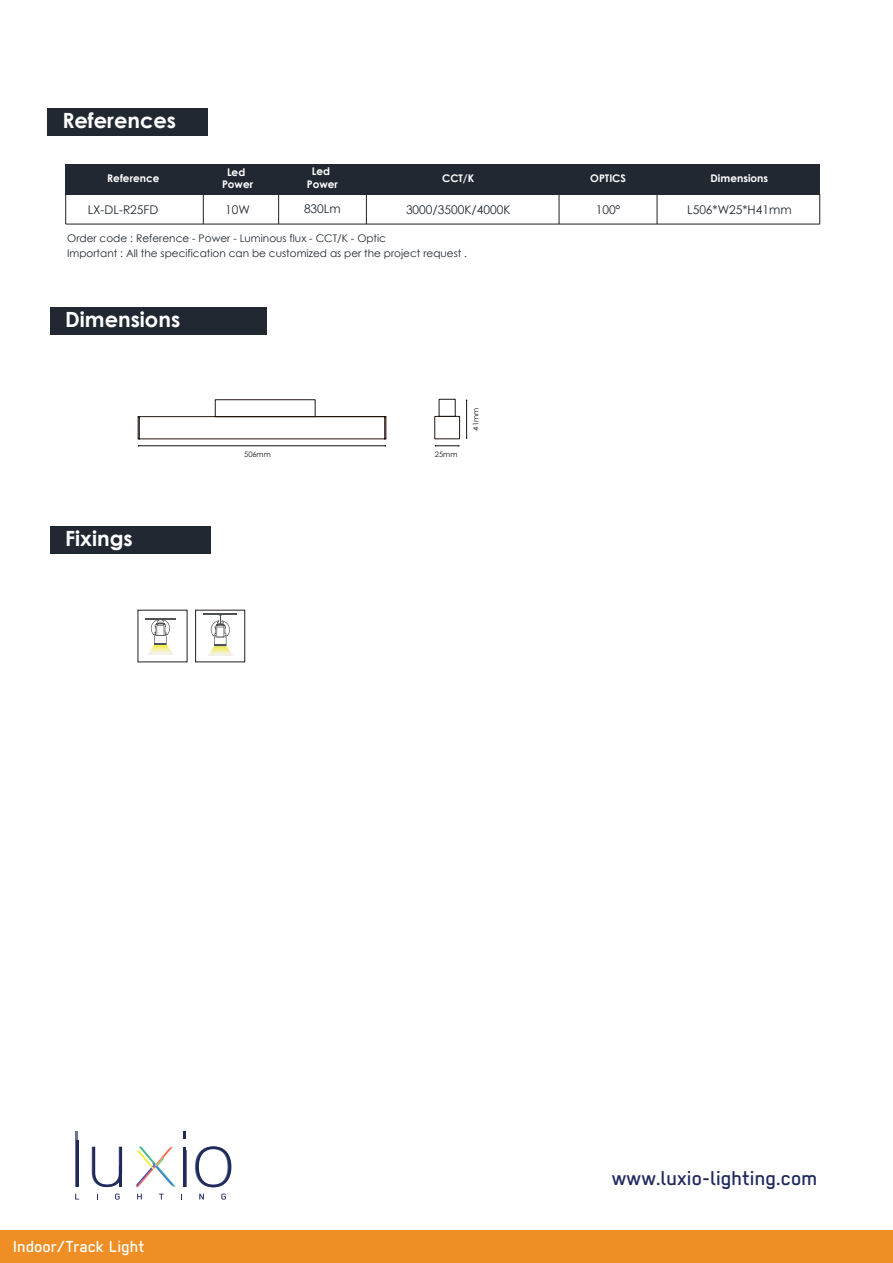
<style>
.page{position:relative;width:893px;height:1263px;background:#fff}
.page>*{position:absolute;margin:0;border:0;box-sizing:border-box;transform-origin:0 0}
.t1{font:500 22.5px "Regular";color:#20295c}
.t2{font:700 21px "Century Gothic";color:#fff}
.t3{font:500 18px "Regular";color:#fff}
.t4{font:12px "Century Gothic";color:#212832}
.t5{font:10.5px/15px "Century Gothic";color:#212832}
.t6{font:700 10.5px/12.6px "Century Gothic";color:#fff;text-align:center}
.t7{font:7.5px "Century Gothic";color:#111416}
</style>
<div class="page">
<div style="left:50px;top:307px;width:217px;height:28px;background:#212832"></div>
<div style="left:50px;top:526px;width:161px;height:28px;background:#212832"></div>
<div style="left:47px;top:108px;width:161px;height:28px;background:#212832"></div>
<hr style="left:66px;top:224px;width:754px;height:1px;background:#231f20">
<hr style="left:819px;top:194px;width:1px;height:30px;background:#231f20">
<hr style="left:203px;top:194px;width:1px;height:30px;background:#231f20">
<hr style="left:278px;top:194px;width:1px;height:30px;background:#231f20">
<hr style="left:366px;top:194px;width:1px;height:30px;background:#231f20">
<hr style="left:559px;top:194px;width:1px;height:30px;background:#231f20">
<hr style="left:657px;top:194px;width:1px;height:30px;background:#231f20">
<hr style="left:65px;top:194px;width:1px;height:30px;background:#231f20">
<div style="left:65px;top:164px;width:755px;height:30px;background:#212832"></div>
<div style="left:1px;top:1230px;width:892px;height:33px;background:#ee8e24"></div>
<svg style="left:136px;top:1147px;width:40px;height:40px"></svg>
<hr style="left:183px;top:1147px;width:2px;height:40px;background:#20295c">
<hr style="left:76px;top:1140px;width:3px;height:47px;background:#20295c">
<hr style="left:75px;top:1131px;width:3px;height:56px;background:#20295c">
<svg style="left:92px;top:1147px;width:30px;height:40px"></svg>
<hr style="left:120px;top:1167px;width:2px;height:20px;background:#20295c">
<hr style="left:184px;top:1150px;width:2px;height:37px;background:#20295c">
<svg style="left:183px;top:1131px;width:2px;height:8px"></svg>
<svg style="left:195px;top:1146px;width:36px;height:41px"></svg>
<svg style="left:75px;top:1194px;width:4px;height:5px"></svg>
<svg style="left:115px;top:1193px;width:5px;height:6px"></svg>
<svg style="left:137px;top:1194px;width:5px;height:5px"></svg>
<svg style="left:159px;top:1194px;width:5px;height:5px"></svg>
<svg style="left:199px;top:1194px;width:5px;height:5px"></svg>
<svg style="left:221px;top:1193px;width:5px;height:6px"></svg>
<div style="left:195px;top:610px;width:50px;height:52px;border:1px solid #231f20"></div>
<hr style="left:139px;top:445px;width:246px;height:1px;background:#111416">
<svg style="left:435px;top:445px;width:25px;height:1px"></svg>
<hr style="left:466px;top:400px;width:1px;height:38px;background:#111416">
<svg style="left:138px;top:399px;width:322px;height:40px"></svg>
<hr style="left:204px;top:613px;width:33px;height:1px;background:#4f5252">
<img style="left:208px;top:646px;width:25px;height:10px">
<svg style="left:211px;top:614px;width:19px;height:32px"></svg>
<hr style="left:146px;top:618px;width:30px;height:1px;background:#535254">
<img style="left:148px;top:645px;width:25px;height:10px">
<svg style="left:151px;top:619px;width:19px;height:26px"></svg>
<h2 class="t2" style="left:62px;top:105px;width:115px">References</h2>
<p class="t6" style="left:307px;top:165px;width:33px">Led<br>Power</p>
<p class="t6" style="left:222px;top:165px;width:33px">Led<br>Power</p>
<p class="t6" style="left:107px;top:171px;width:54px">Reference</p>
<p class="t6" style="left:442px;top:171px;width:34px">CCT/K</p>
<p class="t6" style="left:590px;top:171px;width:37px">OPTICS</p>
<p class="t6" style="left:711px;top:171px;width:59px">Dimensions</p>
<p class="t4" style="left:304px;top:201px;width:38px">830Lm</p>
<p class="t4" style="left:88px;top:201px;width:72px">LX-DL-R25FD</p>
<p class="t4" style="left:225px;top:201px;width:26px">10W</p>
<p class="t4" style="left:406px;top:201px;width:106px">3000/3500K/4000K</p>
<p class="t4" style="left:687px;top:201px;width:106px">L506*W25*H41mm</p>
<p class="t4" style="left:596px;top:201px;width:26px">100°</p>
<p class="t5" style="left:67px;top:230px;width:401px">Order code : Reference - Power - Luminous flux - CCT/K - Optic<br>Important : All the specification can be customized as per the project request .</p>
<h2 class="t2" style="left:65px;top:304px;width:117px">Dimensions</h2>
<h2 class="t2" style="left:65px;top:523px;width:69px">Fixings</h2>
<p class="t7" style="left:244px;top:449px;width:28px">506mm</p>
<p class="t7" style="left:435px;top:449px;width:24px">25mm</p>
<p class="t7" style="left:471px;top:431px;width:24px;rotate:-90deg">41mm</p>
<h3 class="t3" style="left:13px;top:1236px;width:133px">Indoor/Track Light</h3>
<h1 class="t1" style="left:612px;top:1165px;width:207px">www.luxio-lighting.com</h1>
</div>
